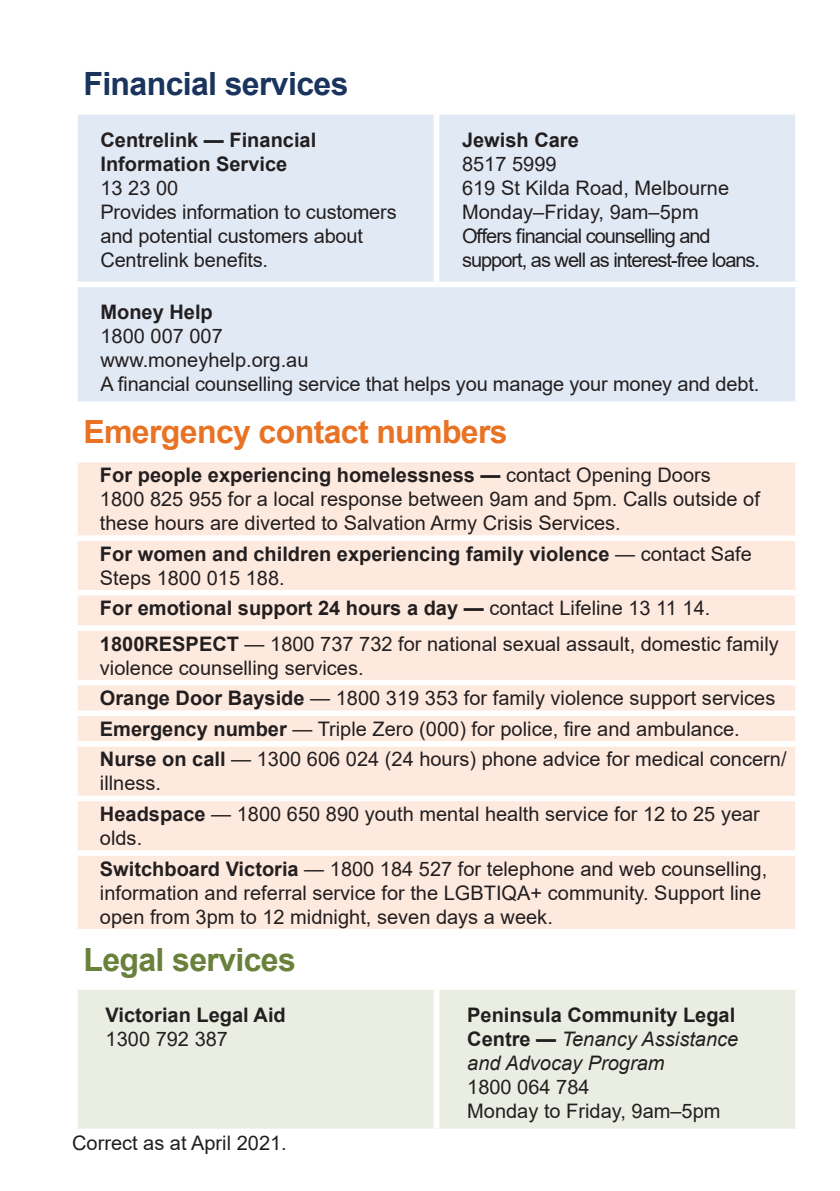
<style>
.page{position:relative;width:840px;height:1191px;background:#fff}
.page>*{position:absolute;margin:0;border:0;box-sizing:border-box;transform-origin:0 0}
.t1{font:700 32px "Arial";letter-spacing:-.02em;color:#e97324}
.t2{font:700 32px "Arial";letter-spacing:-.02em;color:#1a345d}
.t3{font:700 32px "Arial";letter-spacing:-.02em;color:#69813a}
.t4{font:20px/24px "Arial";color:#231f20}
.t5{font:700 20px/24px "Arial";color:#231f20}
.t6{font:italic 20px/24px "Arial";color:#231f20}
.t7{font:20px/24px "Arial";letter-spacing:-.05em;color:#231f20}
.s1{font-weight:700}
.s2{font-weight:400}
.s3{font-weight:700;font-style:normal}
.s4{font-style:normal}
</style>
<div class="page">
<div style="left:78px;top:115px;width:716px;height:286px;background:#e1e9f5"></div>
<div style="left:433px;top:115px;width:6px;height:166px;background:#fff"></div>
<div style="left:72px;top:281px;width:364px;height:6px;background:#fff"></div>
<div style="left:436px;top:281px;width:364px;height:6px;background:#fff"></div>
<div style="left:78px;top:462px;width:716px;height:466px;background:#fde9de"></div>
<div style="left:72px;top:535px;width:728px;height:6px;background:#fff"></div>
<div style="left:72px;top:590px;width:728px;height:5px;background:#fff"></div>
<div style="left:72px;top:625px;width:728px;height:6px;background:#fff"></div>
<div style="left:72px;top:680px;width:728px;height:5px;background:#fff"></div>
<div style="left:72px;top:710px;width:728px;height:6px;background:#fff"></div>
<div style="left:72px;top:741px;width:728px;height:5px;background:#fff"></div>
<div style="left:72px;top:795px;width:728px;height:6px;background:#fff"></div>
<div style="left:72px;top:850px;width:728px;height:6px;background:#fff"></div>
<div style="left:78px;top:990px;width:716px;height:138px;background:#eaede2"></div>
<div style="left:433px;top:990px;width:6px;height:138px;background:#fff"></div>
<p class="t2" style="left:83px;top:62px;width:266px">Financial services</p>
<p class="t5" style="left:100px;top:128px;width:217px">Centrelink — Financial<br>Information Service</p>
<p class="t4" style="left:100px;top:176px;width:79px">13 23 00</p>
<p class="t4" style="left:100px;top:200px;width:297px">Provides information to customers and potential customers about<br>Centrelink benefits.</p>
<p class="t5" style="left:462px;top:128px;width:118px">Jewish Care</p>
<p class="t4" style="left:462px;top:152px;width:96px">8517 5999</p>
<p class="t4" style="left:462px;top:176px;width:268px">619 St Kilda Road, Melbourne</p>
<p class="t4" style="left:462px;top:200px;width:238px">Monday–Friday, 9am–5pm</p>
<p class="t7" style="left:462px;top:224px;width:299px">Offers financial counselling and support, as well as interest-free loans.</p>
<p class="t5" style="left:100px;top:300px;width:114px">Money Help</p>
<p class="t4" style="left:100px;top:324px;width:124px">1800 007 007</p>
<p class="t4" style="left:100px;top:348px;width:209px">www.moneyhelp.org.au</p>
<p class="t4" style="left:100px;top:372px;width:660px">A financial counselling service that helps you manage your money and debt.</p>
<p class="t1" style="left:83px;top:409px;width:425px">Emergency contact numbers</p>
<p class="t4" style="left:100px;top:463px;width:661px"><span class="s1">For people experiencing homelessness —</span> contact Opening Doors<br>1800 825 955 for a local response between 9am and 5pm. Calls outside of these hours are diverted to Salvation Army Crisis Services.</p>
<p class="t5" style="left:100px;top:542px;width:653px">For women and children experiencing family violence <span class="s2">— contact Safe<br>Steps 1800 015 188.</span></p>
<p class="t5" style="left:100px;top:596px;width:611px">For emotional support 24 hours a day — <span class="s2">contact Lifeline 13 11 14.</span></p>
<p class="t4" style="left:100px;top:631px;width:680px"><span class="s1">1800RESPECT</span> — 1800 737 732 for national sexual assault, domestic family violence counselling services.</p>
<p class="t4" style="left:100px;top:686px;width:676px"><span class="s1">Orange Door Bayside</span> — 1800 319 353 for family violence support services</p>
<p class="t4" style="left:100px;top:716px;width:641px"><span class="s1">Emergency number</span> — Triple Zero (000) for police, fire and ambulance.</p>
<p class="t4" style="left:100px;top:747px;width:687px"><span class="s1">Nurse on call</span> — 1300 606 024 (24 hours) phone advice for medical concern/ illness.</p>
<p class="t4" style="left:100px;top:802px;width:661px"><span class="s1">Headspace</span> — 1800 650 890 youth mental health service for 12 to 25 year olds.</p>
<p class="t4" style="left:100px;top:856px;width:668px"><span class="s1">Switchboard Victoria</span> — 1800 184 527 for telephone and web counselling, information and referral service for the LGBTIQA+ community. Support line open from 3pm to 12 midnight, seven days a week.</p>
<p class="t3" style="left:83px;top:936px;width:214px">Legal services</p>
<p class="t5" style="left:106px;top:1003px;width:182px">Victorian Legal Aid</p>
<p class="t4" style="left:106px;top:1026px;width:124px">1300 792 387</p>
<p class="t6" style="left:467px;top:1003px;width:272px"><span class="s3">Peninsula Community Legal<br>Centre —</span> Tenancy Assistance and Advocay Program<br><span class="s4">1800 064 784<br>Monday to Friday, 9am–5pm</span></p>
<p class="t4" style="left:72px;top:1131px;width:216px">Correct as at April 2021.</p>
</div>
